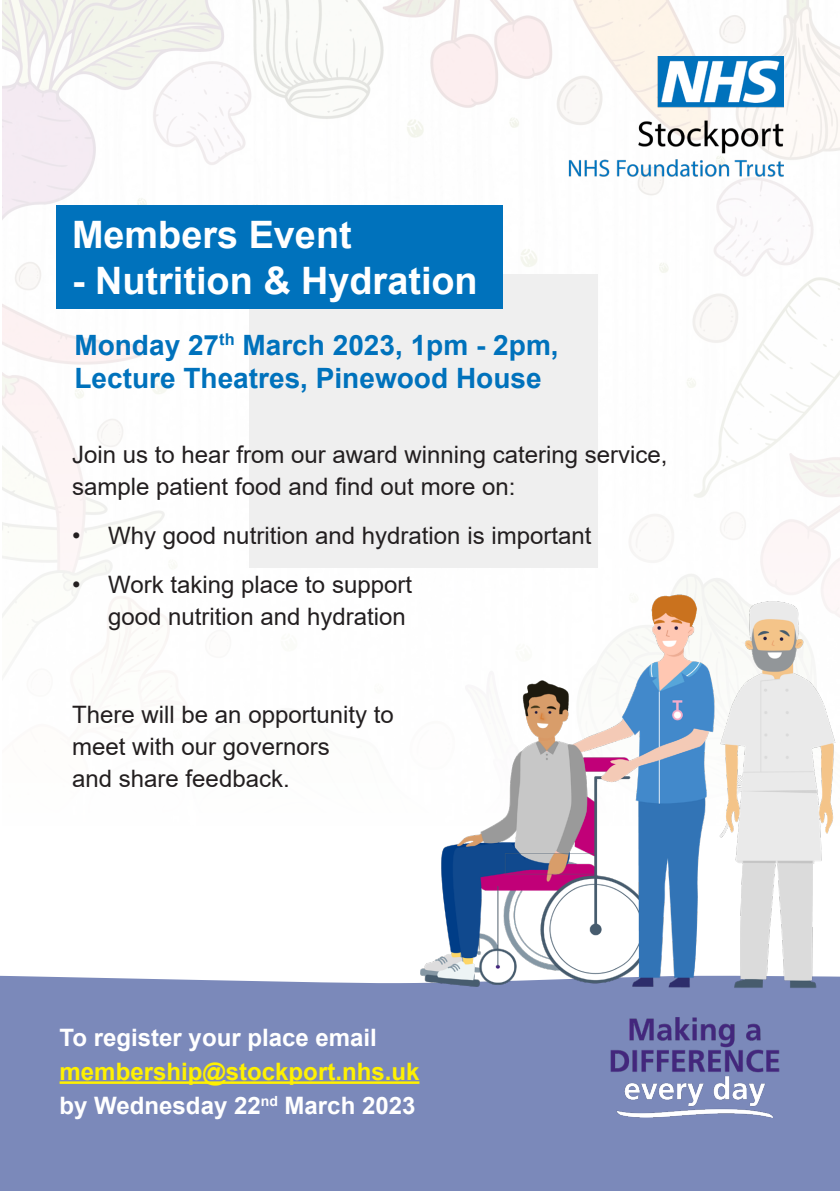
<style>
.page{position:relative;width:840px;height:1191px;background:#fff}
.page>*{position:absolute;margin:0;border:0;box-sizing:border-box;transform-origin:0 0}
.t1{font:700 37.8px "Arial";color:#fff}
.t2{font:700 28px/33.6px "Arial";color:#0072bc}
.Paragraph_Style_1{font:24px/32px "Arial";color:#231f20}
.t3{font:700 24px/34px "Arial";color:#fff}
.s1{color:#fff101}
</style>
<div class="page">
<img style="left:2px;top:0;width:837px;height:673px">
<div style="left:249px;top:274px;width:348px;height:293px;background:#efefef"></div>
<img style="left:567px;top:57px;width:215px;height:124px">
<div style="left:0;top:975px;width:839px;height:216px;background:#7b89ba"></div>
<img style="left:589px;top:1033px;width:196px;height:99px">
<img style="left:420px;top:577px;width:257px;height:456px">
<img style="left:677px;top:567px;width:162px;height:471px">
<div style="left:57px;top:206px;width:446px;height:103px;background:#0072bc"></div>
<hr style="left:60px;top:1081px;width:359px;height:2px;background:#fff101">
<p class="t1" style="left:72px;top:208px;width:281px">Members Event</p>
<p class="t1" style="left:72px;top:254px;width:407px">- Nutrition &amp; Hydration</p>
<p class="t2" style="left:74px;top:328px;width:485px">Monday 27<sup>th</sup> March 2023, 1pm - 2pm,<br>Lecture Theatres, Pinewood House</p>
<p class="Paragraph_Style_1" style="left:72px;top:438px;width:596px">Join us to hear from our award winning catering service, sample patient food and find out more on:</p>
<p class="Paragraph_Style_1" style="left:72px;top:519px;width:520px">• Why good nutrition and hydration is important</p>
<p class="Paragraph_Style_1" style="left:72px;top:568px;width:341px;text-align:right">• Work taking place to support good nutrition and hydration</p>
<p class="Paragraph_Style_1" style="left:72px;top:698px;width:323px">There will be an opportunity to meet with our governors<br>and share feedback.</p>
<p class="t3" style="left:60px;top:1021px;width:361px">To register your place email <span class="s1">membership@stockport.nhs.uk </span>by Wednesday 22<sup>nd</sup> March 2023</p>
</div>
